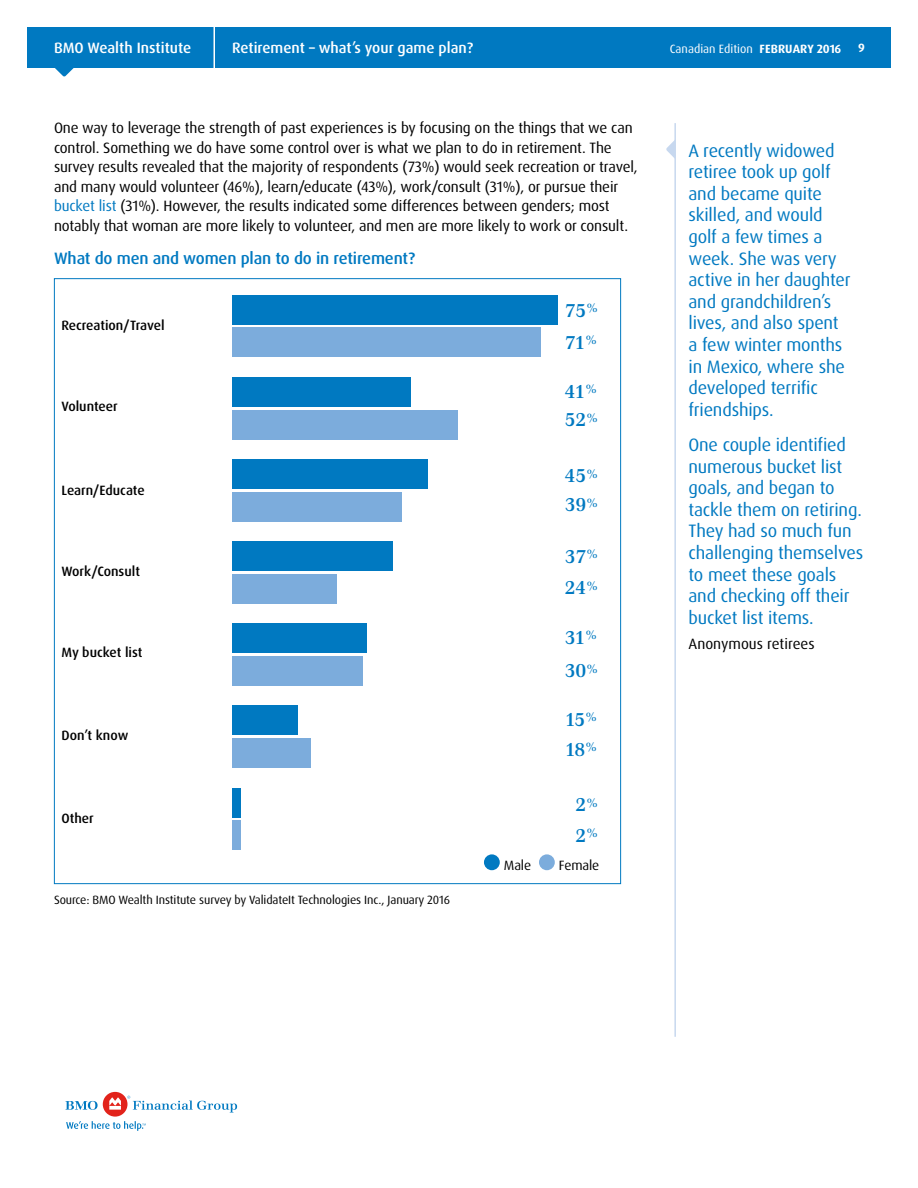
<style>
.page{position:relative;width:918px;height:1188px;background:#fff}
.page>*{position:absolute;margin:0;border:0;box-sizing:border-box;transform-origin:0 0}
.t1{font:600 19.5px "Emona";color:#0079c1}
.t2{font:18px/21.6px "Dax Pro";letter-spacing:-.01em;color:#0079c1}
.t3{font:500 16.5px "Dax Pro";letter-spacing:-.01em;color:#0079c1}
.t4{font:15px/19.5px "Dax Pro";letter-spacing:-.01em;color:#000}
.t5{font:500 15px "Dax Pro";color:#fff}
.t6{font:500 13.5px "Dax Pro";color:#000}
.t7{font:13.5px "Dax Pro";letter-spacing:-.01em;color:#000}
.t8{font:12px "Dax Pro";letter-spacing:-.01em;color:#000}
.t9{font:12px "Dax Pro";color:#fff}
.t10{font:700 12px "Dax Pro";color:#fff}
.s1{font-weight:700}
.s2{color:#0079c1}
</style>
<div class="page">
<svg style="left:55px;top:68px;width:19px;height:8px"></svg>
<div style="left:27px;top:27px;width:864px;height:41px;background:#0079c1"></div>
<hr style="left:214px;top:27px;width:1px;height:44px;background:#fff">
<svg style="left:65px;top:1101px;width:33px;height:9px"></svg>
<div style="left:103px;top:1092px;width:25px;height:25px;background:#e2231b;border-radius:50%"></div>
<svg style="left:109px;top:1097px;width:12px;height:13px"></svg>
<svg style="left:127px;top:1096px;width:110px;height:17px"></svg>
<svg style="left:66px;top:1121px;width:80px;height:10px"></svg>
<div style="left:232px;top:328px;width:309px;height:29px;background:#7cacdc"></div>
<div style="left:232px;top:410px;width:226px;height:29px;background:#7cacdc"></div>
<div style="left:232px;top:492px;width:170px;height:30px;background:#7cacdc"></div>
<div style="left:232px;top:574px;width:104px;height:30px;background:#7cacdc"></div>
<div style="left:232px;top:656px;width:130px;height:30px;background:#7cacdc"></div>
<div style="left:232px;top:739px;width:78px;height:29px;background:#7cacdc"></div>
<div style="left:232px;top:821px;width:9px;height:29px;background:#7cacdc"></div>
<div style="left:232px;top:295px;width:326px;height:29px;background:#0079c1"></div>
<div style="left:232px;top:377px;width:178px;height:29px;background:#0079c1"></div>
<div style="left:232px;top:459px;width:196px;height:30px;background:#0079c1"></div>
<div style="left:232px;top:541px;width:161px;height:30px;background:#0079c1"></div>
<div style="left:232px;top:623px;width:135px;height:30px;background:#0079c1"></div>
<div style="left:232px;top:706px;width:65px;height:29px;background:#0079c1"></div>
<div style="left:232px;top:788px;width:9px;height:29px;background:#0079c1"></div>
<hr style="left:674px;top:123px;width:2px;height:914px;background:#c7d8ef">
<svg style="left:666px;top:139px;width:9px;height:20px"></svg>
<div style="left:484px;top:854px;width:16px;height:16px;background:#0079c1;border-radius:50%"></div>
<div style="left:539px;top:854px;width:16px;height:16px;background:#7cacdc;border-radius:50%"></div>
<p class="t5" style="left:54px;top:38px;width:139px">BMO Wealth Institute</p>
<p class="t5" style="left:232px;top:38px;width:243px">Retirement – what’s your game plan?</p>
<p class="t9" style="left:670px;top:41px;width:173px">Canadian Edition <span class="s1">FEBRUARY 2016</span></p>
<p class="t10" style="left:858px;top:40px;width:8px">9</p>
<p class="t4" style="left:54px;top:118px;width:585px">One way to leverage the strength of past experiences is by focusing on the things that we can control. Something we do have some control over is what we plan to do in retirement. The survey results revealed that the majority of respondents (73%) would seek recreation or travel, and many would volunteer (46%), learn/educate (43%), work/consult (31%), or pursue their <span class="s2">bucket list</span> (31%). However, the results indicated some differences between genders; most notably that woman are more likely to volunteer, and men are more likely to work or consult.</p>
<p class="t3" style="left:54px;top:247px;width:363px">What do men and women plan to do in retirement?</p>
<p class="t6" style="left:62px;top:316px;width:105px">Recreation/Travel</p>
<p class="t6" style="left:62px;top:398px;width:58px">Volunteer</p>
<p class="t6" style="left:62px;top:482px;width:85px">Learn/Educate</p>
<p class="t6" style="left:62px;top:563px;width:80px">Work/Consult</p>
<p class="t6" style="left:62px;top:644px;width:83px">My bucket list</p>
<p class="t6" style="left:62px;top:726px;width:68px">Don’t know</p>
<p class="t6" style="left:62px;top:810px;width:34px">Other</p>
<p class="t8" style="left:54px;top:892px;width:398px">Source: BMO Wealth Institute survey by ValidateIt Technologies Inc., January 2016</p>
<h1 class="t1" style="left:565px;top:298px;width:35px">75<sup>%</sup></h1>
<h1 class="t1" style="left:565px;top:330px;width:34px">71<sup>%</sup></h1>
<h1 class="t1" style="left:565px;top:379px;width:34px">41<sup>%</sup></h1>
<h1 class="t1" style="left:565px;top:408px;width:35px">52<sup>%</sup></h1>
<h1 class="t1" style="left:565px;top:464px;width:35px">45<sup>%</sup></h1>
<h1 class="t1" style="left:565px;top:493px;width:35px">39<sup>%</sup></h1>
<h1 class="t1" style="left:565px;top:544px;width:35px">37<sup>%</sup></h1>
<h1 class="t1" style="left:565px;top:575px;width:35px">24<sup>%</sup></h1>
<h1 class="t1" style="left:565px;top:625px;width:34px">31<sup>%</sup></h1>
<h1 class="t1" style="left:565px;top:658px;width:35px">30<sup>%</sup></h1>
<h1 class="t1" style="left:565px;top:707px;width:34px">15<sup>%</sup></h1>
<h1 class="t1" style="left:565px;top:737px;width:34px">18<sup>%</sup></h1>
<h1 class="t1" style="left:576px;top:793px;width:24px">2<sup>%</sup></h1>
<h1 class="t1" style="left:576px;top:823px;width:24px">2<sup>%</sup></h1>
<p class="t7" style="left:504px;top:857px;width:29px">Male</p>
<p class="t7" style="left:559px;top:857px;width:42px">Female</p>
<p class="t2" style="left:688px;top:140px;width:164px">A recently widowed retiree took up golf and became quite skilled, and would golf a few times a week. She was very active in her daughter and grandchildren’s lives, and also spent a few winter months in Mexico, where she developed terrific friendships.</p>
<p class="t2" style="left:688px;top:434px;width:176px">One couple identified numerous bucket list goals, and began to tackle them on retiring.<br>They had so much fun challenging themselves to meet these goals and checking off their bucket list items.</p>
<p class="t4" style="left:688px;top:634px;width:128px">Anonymous retirees</p>
</div>
